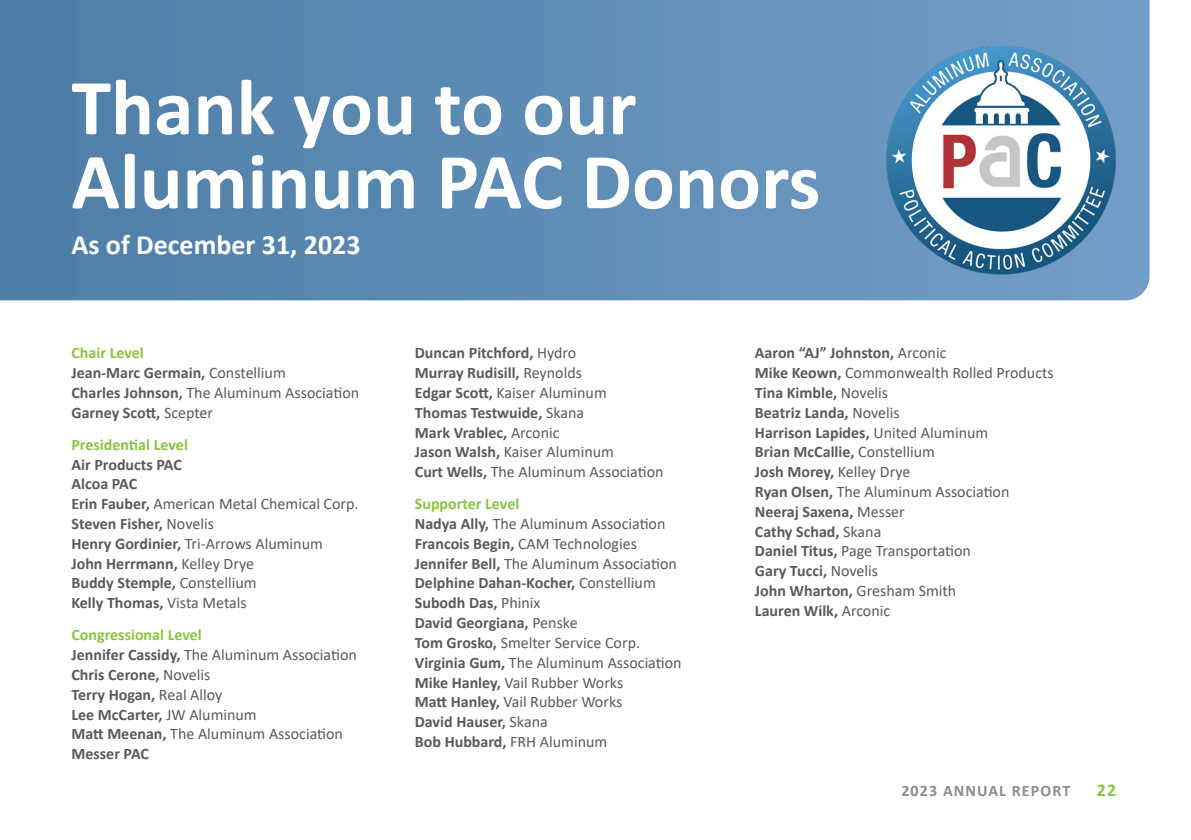
<style>
.page{position:relative;width:1191px;height:840px;background:#fff}
.page>*{position:absolute;margin:0;border:0;box-sizing:border-box;transform-origin:0 0}
.t1{font:700 80px/74px "Calibri";color:#fff}
.t2{font:700 28px "Calibri";color:#fff}
.t3{font:700 18px "Calibri";color:#89c541}
.t4{font:700 16px "Calibri";color:#5a5a5d}
.t5{font:16px "Calibri";color:#5a5a5d}
.t6{font:700 16px "Calibri";color:#89c541}
.t7{font:700 16px "Calibri";letter-spacing:.07em;color:#858d92}
.s1{font-weight:400}
.s2{font-weight:700}
</style>
<div class="page">
<svg style="left:0;top:0;width:1149px;height:300px;background:#5c8ab3"></svg>
<img style="left:886px;top:21px;width:234px;height:280px">
<p class="t1" style="left:71px;top:69px;width:750px">Thank you to our<br>Aluminum PAC Donors</p>
<p class="t2" style="left:71px;top:225px;width:291px">As of December 31, 2023</p>
<p class="t6" style="left:71px;top:341px;width:74px">Chair Level</p>
<p class="t4" style="left:71px;top:361px;width:216px">Jean-Marc Germain, <span class="s1">Constellium</span></p>
<p class="t5" style="left:71px;top:381px;width:289px"><span class="s2">Charles Johnson,</span> The Aluminum Association</p>
<p class="t4" style="left:71px;top:401px;width:143px">Garney Scott, <span class="s1">Scepter</span></p>
<p class="t6" style="left:71px;top:433px;width:118px">Presidential Level</p>
<p class="t4" style="left:71px;top:452px;width:112px">Air Products PAC</p>
<p class="t4" style="left:71px;top:472px;width:67px">Alcoa PAC</p>
<p class="t5" style="left:71px;top:492px;width:289px"><span class="s2">Erin Fauber,</span> American Metal Chemical Corp.</p>
<p class="t4" style="left:71px;top:512px;width:144px">Steven Fisher, <span class="s1">Novelis</span></p>
<p class="t5" style="left:71px;top:532px;width:253px"><span class="s2">Henry Gordinier,</span> Tri-Arrows Aluminum</p>
<p class="t4" style="left:71px;top:551px;width:184px">John Herrmann, <span class="s1">Kelley Drye</span></p>
<p class="t4" style="left:71px;top:571px;width:187px">Buddy Stemple, <span class="s1">Constellium</span></p>
<p class="t4" style="left:71px;top:591px;width:177px">Kelly Thomas, <span class="s1">Vista Metals</span></p>
<p class="t6" style="left:71px;top:623px;width:132px">Congressional Level</p>
<p class="t5" style="left:71px;top:643px;width:287px"><span class="s2">Jennifer Cassidy,</span> The Aluminum Association</p>
<p class="t4" style="left:71px;top:663px;width:140px">Chris Cerone, <span class="s1">Novelis</span></p>
<p class="t4" style="left:71px;top:682px;width:152px">Terry Hogan, <span class="s1">Real Alloy</span></p>
<p class="t4" style="left:71px;top:702px;width:187px">Lee McCarter, <span class="s1">JW Aluminum</span></p>
<p class="t5" style="left:71px;top:722px;width:273px"><span class="s2">Matt Meenan,</span> The Aluminum Association</p>
<p class="t4" style="left:71px;top:742px;width:79px">Messer PAC</p>
<p class="t4" style="left:415px;top:341px;width:163px">Duncan Pitchford, <span class="s1">Hydro</span></p>
<p class="t4" style="left:415px;top:361px;width:169px">Murray Rudisill, <span class="s1">Reynolds</span></p>
<p class="t5" style="left:415px;top:381px;width:193px"><span class="s2">Edgar Scott,</span> Kaiser Aluminum</p>
<p class="t4" style="left:415px;top:401px;width:171px">Thomas Testwuide, <span class="s1">Skana</span></p>
<p class="t4" style="left:415px;top:420px;width:146px">Mark Vrablec, <span class="s1">Arconic</span></p>
<p class="t5" style="left:415px;top:440px;width:201px"><span class="s2">Jason Walsh,</span> Kaiser Aluminum</p>
<p class="t5" style="left:415px;top:460px;width:250px"><span class="s2">Curt Wells,</span> The Aluminum Association</p>
<p class="t6" style="left:415px;top:492px;width:106px">Supporter Level</p>
<p class="t5" style="left:415px;top:512px;width:252px"><span class="s2">Nadya Ally,</span> The Aluminum Association</p>
<p class="t5" style="left:415px;top:532px;width:224px"><span class="s2">Francois Begin,</span> CAM Technologies</p>
<p class="t5" style="left:415px;top:552px;width:263px"><span class="s2">Jennifer Bell,</span> The Aluminum Association</p>
<p class="t4" style="left:415px;top:571px;width:242px">Delphine Dahan-Kocher, <span class="s1">Constellium</span></p>
<p class="t4" style="left:415px;top:591px;width:127px">Subodh Das, <span class="s1">Phinix</span></p>
<p class="t4" style="left:415px;top:611px;width:164px">David Georgiana, <span class="s1">Penske</span></p>
<p class="t5" style="left:415px;top:631px;width:227px"><span class="s2">Tom Grosko,</span> Smelter Service Corp.</p>
<p class="t5" style="left:415px;top:651px;width:268px"><span class="s2">Virginia Gum,</span> The Aluminum Association</p>
<p class="t5" style="left:415px;top:670px;width:210px"><span class="s2">Mike Hanley,</span> Vail Rubber Works</p>
<p class="t5" style="left:415px;top:690px;width:209px"><span class="s2">Matt Hanley,</span> Vail Rubber Works</p>
<p class="t4" style="left:415px;top:710px;width:134px">David Hauser, <span class="s1">Skana</span></p>
<p class="t4" style="left:415px;top:730px;width:194px">Bob Hubbard, <span class="s1">FRH Aluminum</span></p>
<p class="t4" style="left:755px;top:341px;width:193px">Aaron “AJ” Johnston, <span class="s1">Arconic</span></p>
<p class="t5" style="left:755px;top:361px;width:300px"><span class="s2">Mike Keown,</span> Commonwealth Rolled Products</p>
<p class="t4" style="left:755px;top:381px;width:135px">Tina Kimble, <span class="s1">Novelis</span></p>
<p class="t4" style="left:755px;top:401px;width:146px">Beatriz Landa, <span class="s1">Novelis</span></p>
<p class="t4" style="left:755px;top:420px;width:235px">Harrison Lapides, <span class="s1">United Aluminum</span></p>
<p class="t4" style="left:755px;top:440px;width:182px">Brian McCallie, <span class="s1">Constellium</span></p>
<p class="t4" style="left:755px;top:460px;width:157px">Josh Morey, <span class="s1">Kelley Drye</span></p>
<p class="t5" style="left:755px;top:480px;width:256px"><span class="s2">Ryan Olsen,</span> The Aluminum Association</p>
<p class="t4" style="left:755px;top:500px;width:151px">Neeraj Saxena, <span class="s1">Messer</span></p>
<p class="t4" style="left:755px;top:519px;width:128px">Cathy Schad, <span class="s1">Skana</span></p>
<p class="t5" style="left:755px;top:539px;width:218px"><span class="s2">Daniel Titus,</span> Page Transportation</p>
<p class="t4" style="left:755px;top:559px;width:125px">Gary Tucci, <span class="s1">Novelis</span></p>
<p class="t4" style="left:755px;top:579px;width:203px">John Wharton, <span class="s1">Gresham Smith</span></p>
<p class="t4" style="left:755px;top:599px;width:137px">Lauren Wilk, <span class="s1">Arconic</span></p>
<p class="t7" style="left:901px;top:778px;width:170px">2023 ANNUAL REPORT</p>
<p class="t3" style="left:1096px;top:776px;width:21px">22</p>
</div>
